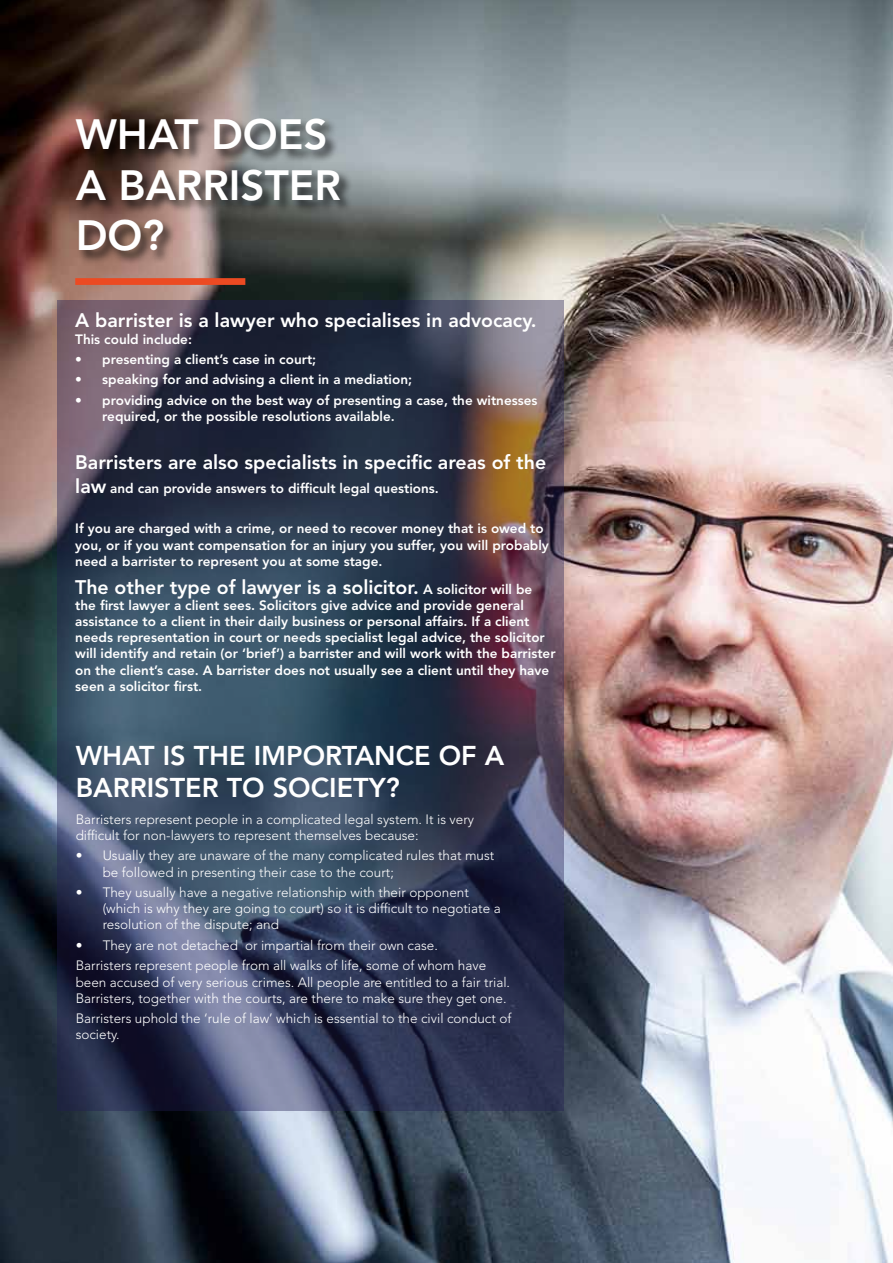
<style>
.page{position:relative;width:893px;height:1263px;background:#fff}
.page>*{position:absolute;margin:0;border:0;box-sizing:border-box;transform-origin:0 0}
.t1{font:800 42px/50.4px "Avenir LT Std";color:#fff}
.t2{font:800 27px/32.4px "Avenir LT Std";color:#fff}
.t3{font:800 19.5px "Avenir LT Std";color:#fff}
.t4{font:800 13.5px/16.2px "Avenir LT Std";color:#fff}
.t5{font:300 13.5px/16.2px "Avenir LT Std";color:#fff}
.s1{font-size:19.5px}
.s2{font-size:13.5px}
</style>
<div class="page">
<img style="left:0;top:0;width:893px;height:1263px">
<div style="left:74px;top:117px;width:279px;height:148px;background:#000;opacity:.75"></div>
<svg style="left:57px;top:300px;width:506px;height:811px"></svg>
<div style="left:75px;top:278px;width:170px;height:7px;background:#ec4a22"></div>
<h1 class="t1" style="left:76px;top:110px;width:69px">WHAT</h1>
<h1 class="t1" style="left:211px;top:110px;width:60px">DOES</h1>
<h1 class="t1" style="left:76px;top:160px;width:90px">A BARRISTER<br>DO?</h1>
<h3 class="t3" style="left:75px;top:309px;width:463px">A barrister is a lawyer who specialises in advocacy.</h3>
<p class="t4" style="left:75px;top:331px;width:118px">This could include:</p>
<p class="t4" style="left:75px;top:351px;width:243px">• presenting a client’s case in court;</p>
<p class="t4" style="left:75px;top:372px;width:338px">• speaking for and advising a client in a mediation;</p>
<p class="t4" style="left:102px;top:392px;width:437px;text-indent:-27px">• providing advice on the best way of presenting a case, the witnesses required, or the possible resolutions available.</p>
<h3 class="t3" style="left:75px;top:451px;width:472px">Barristers are also specialists in specific areas of the</h3>
<p class="t4" style="left:75px;top:480px;width:365px"><span class="s1">law</span> and can provide answers to difficult legal questions.</p>
<p class="t4" style="left:75px;top:521px;width:475px">If you are charged with a crime, or need to recover money that is owed to you, or if you want compensation for an injury you suffer, you will probably need a barrister to represent you at some stage.</p>
<h3 class="t3" style="left:75px;top:575px;width:459px">The other type of lawyer is a solicitor. <span class="s2">A solicitor will be</span></h3>
<p class="t4" style="left:75px;top:597px;width:482px">the first lawyer a client sees. Solicitors give advice and provide general assistance to a client in their daily business or personal affairs. If a client needs representation in court or needs specialist legal advice, the solicitor will identify and retain (or ‘brief’) a barrister and will work with the barrister on the client’s case. A barrister does not usually see a client until they have seen a solicitor first.</p>
<h2 class="t2" style="left:76px;top:739px;width:430px">What is the importance of a barrister to society?</h2>
<p class="t5" style="left:76px;top:811px;width:400px">Barristers represent people in a complicated legal system. It is very difficult for non-lawyers to represent themselves because:</p>
<p class="t5" style="left:103px;top:848px;width:393px;text-indent:-27px">• Usually they are unaware of the many complicated rules that must be followed in presenting their case to the court;</p>
<p class="t5" style="left:103px;top:884px;width:399px;text-indent:-27px">• They usually have a negative relationship with their opponent (which is why they are going to court) so it is difficult to negotiate a resolution of the dispute; and</p>
<p class="t5" style="left:76px;top:935px;width:412px;line-height:20.4px">• They are not detached or impartial from their own case.<br>Barristers represent people from all walks of life, some of whom have</p>
<p class="t5" style="left:76px;top:974px;width:436px">been accused of very serious crimes. All people are entitled to a fair trial.<br>Barristers, together with the courts, are there to make sure they get one.</p>
<p class="t5" style="left:76px;top:1010px;width:438px">Barristers uphold the ‘rule of law’ which is essential to the civil conduct of society.</p>
</div>
